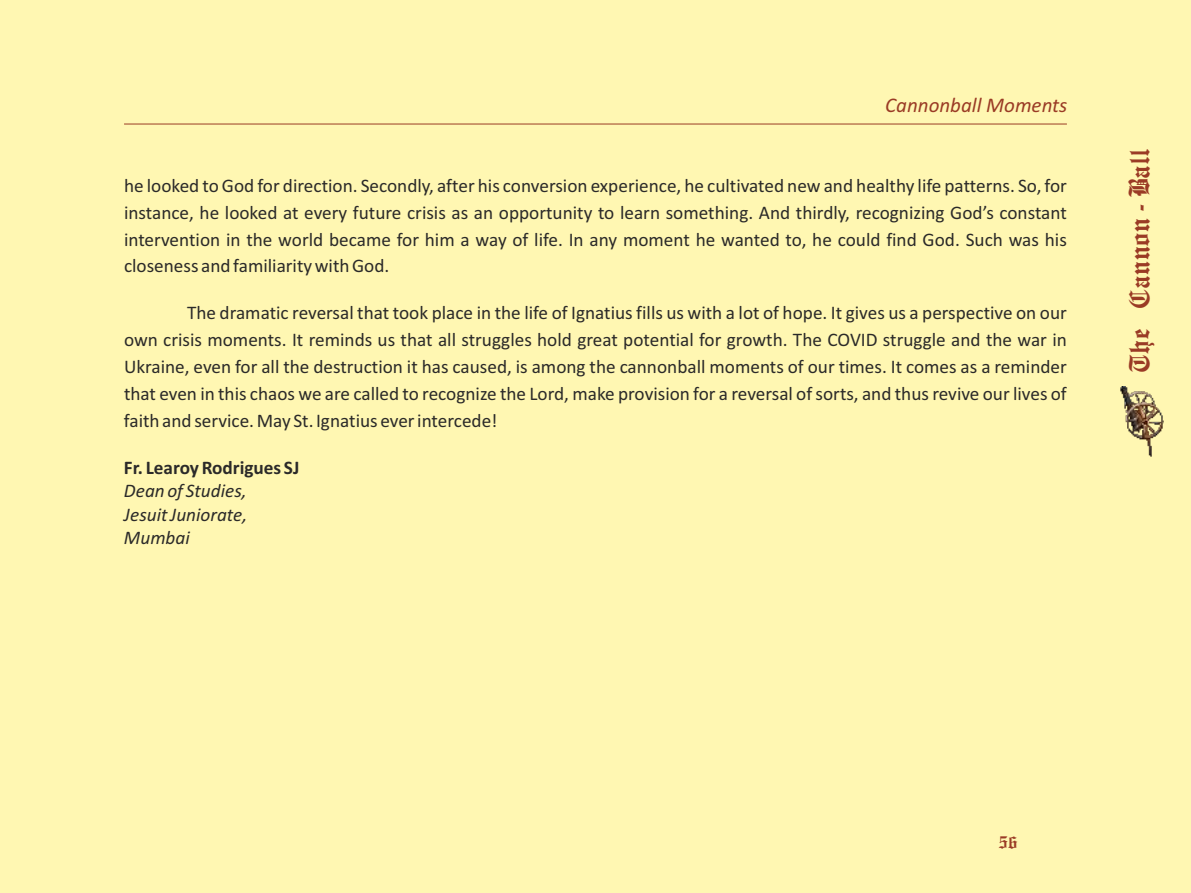
<style>
.page{position:relative;width:1191px;height:893px;background:#fff7b2}
.page>*{position:absolute;margin:0;border:0;box-sizing:border-box;transform-origin:0 0}
.t1{font:31.5px "English Towne";color:#9a3b25}
.t2{font:italic 21px "Calibri";color:#9a3b25}
.t3{font:21px "English Towne";color:#9a3b25}
.t4{font:19.25px/26.8px "Calibri";color:#2b2a29;text-align:justify}
.t5{font:italic 19.25px/23.4px "Calibri";color:#2b2a29;text-align:justify}
.t6{font:700 19.25px "Calibri";color:#2b2a29}
</style>
<div class="page">
<hr style="left:124px;top:124px;width:943px;height:1px;background:#9a3b25">
<img style="left:1120px;top:386px;width:43px;height:71px">
<p class="t2" style="left:885px;top:96px;width:184px">Cannonball Moments</p>
<p class="t4" style="left:124px;top:174px;width:944px">he looked to God for direction. Secondly, after his conversion experience, he cultivated new and healthy life patterns. So, for instance, he looked at every future crisis as an opportunity to learn something. And thirdly, recognizing God’s constant intervention in the world became for him a way of life. In any moment he wanted to, he could find God. Such was his closeness and familiarity with God.</p>
<p class="t4" style="left:124px;top:301px;width:944px;text-indent:63px">The dramatic reversal that took place in the life of Ignatius fills us with a lot of hope. It gives us a perspective on our own crisis moments. It reminds us that all struggles hold great potential for growth. The COVID struggle and the war in Ukraine, even for all the destruction it has caused, is among the cannonball moments of our times. It comes as a reminder that even in this chaos we are called to recognize the Lord, make provision for a reversal of sorts, and thus revive our lives of faith and service. May St. Ignatius ever intercede!</p>
<p class="t6" style="left:124px;top:459px;width:177px">Fr. Learoy Rodrigues SJ</p>
<p class="t5" style="left:124px;top:480px;width:125px">Dean of Studies, Jesuit Juniorate, Mumbai</p>
<h1 class="t1" style="left:1128px;top:372px;width:226px;rotate:-90deg">The Cannon - Ball</h1>
<p class="t3" style="left:998px;top:834px;width:21px">56</p>
</div>
